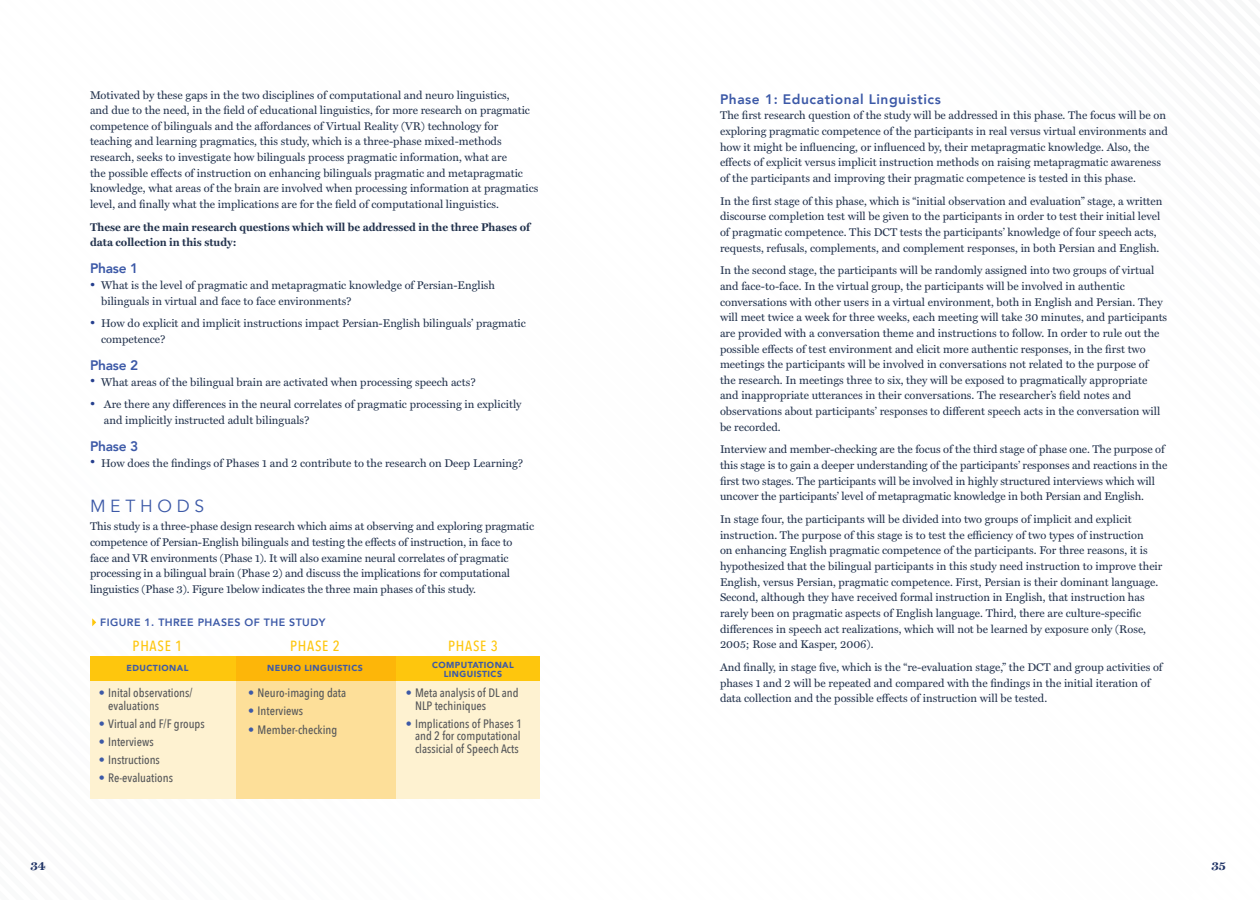
<style>
.page{position:relative;width:1260px;height:900px;background:#fff}
.page>*{position:absolute;margin:0;border:0;box-sizing:border-box;transform-origin:0 0}
.Section_Headers{font:17.5px "Avenir";letter-spacing:.27em;color:#3c59a7}
.Body_Copy_-_Sans{font:500 14.75px "Avenir Next Condensed";letter-spacing:.05em;color:#fec60d}
.Section_Subheads{font:800 13.75px "Avenir";letter-spacing:.04em;color:#3c59a7}
.t1{font:700 12.5px "Miller Text";color:#1e3265}
.Body_Copy_-_Sans-2{font:500 12.25px/12.5px "Avenir Next Condensed";color:#57585a}
.Body_Copy{font:11.25px/15.6px "Miller Text";color:#22324d}
.Body_Copy-2{font:700 11.25px/15.6px "Miller Text";color:#22324d}
.Research_Brief_No__X{font:800 10.62px "Avenir";letter-spacing:.04em;color:#3c59a7}
.Body_Copy_-_Sans-3{font:900 8.75px/8.8px "Avenir";letter-spacing:.05em;color:#3c59a7;text-align:center}
.s1{font-family:"Adobe Caslon Pro";font-size:15px;color:#253f8e}
.s2{font-family:"Univers";font-weight:300;font-stretch:condensed;color:#3c59a7}
</style>
<div class="page">
<svg style="left:92px;top:618px;width:4px;height:8px"></svg>
<div style="left:90px;top:656px;width:450px;height:26px;background:#fec60d"></div>
<div style="left:90px;top:681px;width:450px;height:117px;background:#fef2d1"></div>
<svg style="left:236px;top:656px;width:160px;height:142px;fill:#fddf99"></svg>
<p class="Body_Copy" style="left:90px;top:87px;width:450px">Motivated by these gaps in the two disciplines of computational and neuro linguistics,<br>and due to the need, in the field of educational linguistics, for more research on pragmatic competence of bilinguals and the affordances of Virtual Reality (VR) technology for teaching and learning pragmatics, this study, which is a three-phase mixed-methods research, seeks to investigate how bilinguals process pragmatic information, what are<br>the possible effects of instruction on enhancing bilinguals pragmatic and metapragmatic knowledge, what areas of the brain are involved when processing information at pragmatics level, and finally what the implications are for the field of computational linguistics.</p>
<p class="Body_Copy-2" style="left:90px;top:219px;width:442px">These are the main research questions which will be addressed in the three Phases of data collection in this study:</p>
<p class="Section_Subheads" style="left:90px;top:258px;width:50px">Phase 1</p>
<p class="Body_Copy" style="left:101px;top:278px;width:395px;text-indent:-11px"><span class="s1">•</span> What is the level of pragmatic and metapragmatic knowledge of Persian-English bilinguals in virtual and face to face environments?</p>
<p class="Body_Copy" style="left:101px;top:316px;width:426px;text-indent:-11px"><span class="s1">•</span> How do explicit and implicit instructions impact Persian-English bilinguals’ pragmatic competence?</p>
<p class="Section_Subheads" style="left:90px;top:354px;width:50px">Phase 2</p>
<p class="Body_Copy" style="left:90px;top:374px;width:387px"><span class="s1">•</span> What areas of the bilingual brain are activated when processing speech acts?</p>
<p class="Body_Copy" style="left:104px;top:397px;width:419px;text-indent:-14px"><span class="s1">•</span> Are there any differences in the neural correlates of pragmatic processing in explicitly and implicitly instructed adult bilinguals?</p>
<p class="Section_Subheads" style="left:90px;top:435px;width:50px">Phase 3</p>
<p class="Body_Copy" style="left:90px;top:455px;width:435px"><span class="s1">•</span> How does the findings of Phases 1 and 2 contribute to the research on Deep Learning?</p>
<p class="Section_Headers" style="left:90px;top:495px;width:116px">METHODS</p>
<p class="Body_Copy" style="left:90px;top:519px;width:446px">This study is a three-phase design research which aims at observing and exploring pragmatic competence of Persian-English bilinguals and testing the effects of instruction, in face to face and VR environments (Phase 1). It will also examine neural correlates of pragmatic processing in a bilingual brain (Phase 2) and discuss the implications for computational linguistics (Phase 3). Figure 1below indicates the three main phases of this study.</p>
<p class="Research_Brief_No__X" style="left:100px;top:614px;width:227px">FIGURE 1. THREE PHASES OF THE STUDY</p>
<p class="Body_Copy_-_Sans" style="left:133px;top:637px;width:51px">PHASE 1</p>
<p class="Body_Copy_-_Sans-3" style="left:127px;top:664px;width:63px">EDUCTIONAL</p>
<p class="Body_Copy_-_Sans-2" style="left:108px;top:687px;width:86px;text-indent:-10px"><span class="s2">•</span> Inital observations/ evaluations</p>
<p class="Body_Copy_-_Sans-2" style="left:98px;top:717px;width:108px"><span class="s2">•</span> Virtual and F/F groups</p>
<p class="Body_Copy_-_Sans-2" style="left:98px;top:735px;width:57px"><span class="s2">•</span> Interviews</p>
<p class="Body_Copy_-_Sans-2" style="left:98px;top:754px;width:63px"><span class="s2">•</span> Instructions</p>
<p class="Body_Copy_-_Sans-2" style="left:98px;top:772px;width:76px"><span class="s2">•</span> Re-evaluations</p>
<p class="Body_Copy_-_Sans" style="left:290px;top:637px;width:51px">PHASE 2</p>
<p class="Body_Copy_-_Sans-3" style="left:267px;top:664px;width:97px">NEURO LINGUISTICS</p>
<p class="Body_Copy_-_Sans-2" style="left:248px;top:687px;width:100px"><span class="s2">•</span> Neuro-imaging data</p>
<p class="Body_Copy_-_Sans-2" style="left:248px;top:705px;width:57px"><span class="s2">•</span> Interviews</p>
<p class="Body_Copy_-_Sans-2" style="left:248px;top:723px;width:91px"><span class="s2">•</span> Member-checking</p>
<p class="Body_Copy_-_Sans" style="left:448px;top:637px;width:51px">PHASE 3</p>
<p class="Body_Copy_-_Sans-3" style="left:432px;top:660px;width:83px">COMPUTATIONAL<br>LINGUISTICS</p>
<p class="Body_Copy_-_Sans-2" style="left:415px;top:687px;width:105px;text-indent:-10px"><span class="s2">•</span> Meta analysis of DL and<br>NLP techiniques</p>
<p class="Body_Copy_-_Sans-2" style="left:415px;top:717px;width:108px;text-align:justify;text-indent:-10px"><span class="s2">•</span> Implications of Phases 1 and 2 for computational classicial of Speech Acts</p>
<p class="Section_Subheads" style="left:720px;top:88px;width:222px">Phase 1: Educational Linguistics</p>
<p class="Body_Copy" style="left:720px;top:108px;width:449px">The first research question of the study will be addressed in this phase. The focus will be on exploring pragmatic competence of the participants in real versus virtual environments and how it might be influencing, or influenced by, their metapragmatic knowledge. Also, the effects of explicit versus implicit instruction methods on raising metapragmatic awareness of the participants and improving their pragmatic competence is tested in this phase.</p>
<p class="Body_Copy" style="left:720px;top:193px;width:444px">In the first stage of this phase, which is “initial observation and evaluation” stage, a written discourse completion test will be given to the participants in order to test their initial level of pragmatic competence. This DCT tests the participants’ knowledge of four speech acts, requests, refusals, complements, and complement responses, in both Persian and English.</p>
<p class="Body_Copy" style="left:720px;top:263px;width:449px">In the second stage, the participants will be randomly assigned into two groups of virtual and face-to-face. In the virtual group, the participants will be involved in authentic conversations with other users in a virtual environment, both in English and Persian. They will meet twice a week for three weeks, each meeting will take 30 minutes, and participants are provided with a conversation theme and instructions to follow. In order to rule out the possible effects of test environment and elicit more authentic responses, in the first two meetings the participants will be involved in conversations not related to the purpose of<br>the research. In meetings three to six, they will be exposed to pragmatically appropriate and inappropriate utterances in their conversations. The researcher’s field notes and observations about participants’ responses to different speech acts in the conversation will be recorded.</p>
<p class="Body_Copy" style="left:720px;top:442px;width:449px">Interview and member-checking are the focus of the third stage of phase one. The purpose of this stage is to gain a deeper understanding of the participants’ responses and reactions in the first two stages. The participants will be involved in highly structured interviews which will uncover the participants’ level of metapragmatic knowledge in both Persian and English.</p>
<p class="Body_Copy" style="left:720px;top:512px;width:444px">In stage four, the participants will be divided into two groups of implicit and explicit instruction. The purpose of this stage is to test the efficiency of two types of instruction<br>on enhancing English pragmatic competence of the participants. For three reasons, it is hypothesized that the bilingual participants in this study need instruction to improve their English, versus Persian, pragmatic competence. First, Persian is their dominant language.<br>Second, although they have received formal instruction in English, that instruction has rarely been on pragmatic aspects of English language. Third, there are culture-specific differences in speech act realizations, which will not be learned by exposure only (Rose, 2005; Rose and Kasper, 2006).</p>
<p class="Body_Copy" style="left:720px;top:660px;width:444px">And finally, in stage five, which is the “re-evaluation stage,” the DCT and group activities of phases 1 and 2 will be repeated and compared with the findings in the initial iteration of data collection and the possible effects of instruction will be tested.</p>
<p class="t1" style="left:31px;top:858px;width:17px">34</p>
<p class="t1" style="left:1212px;top:858px;width:16px">35</p>
</div>
